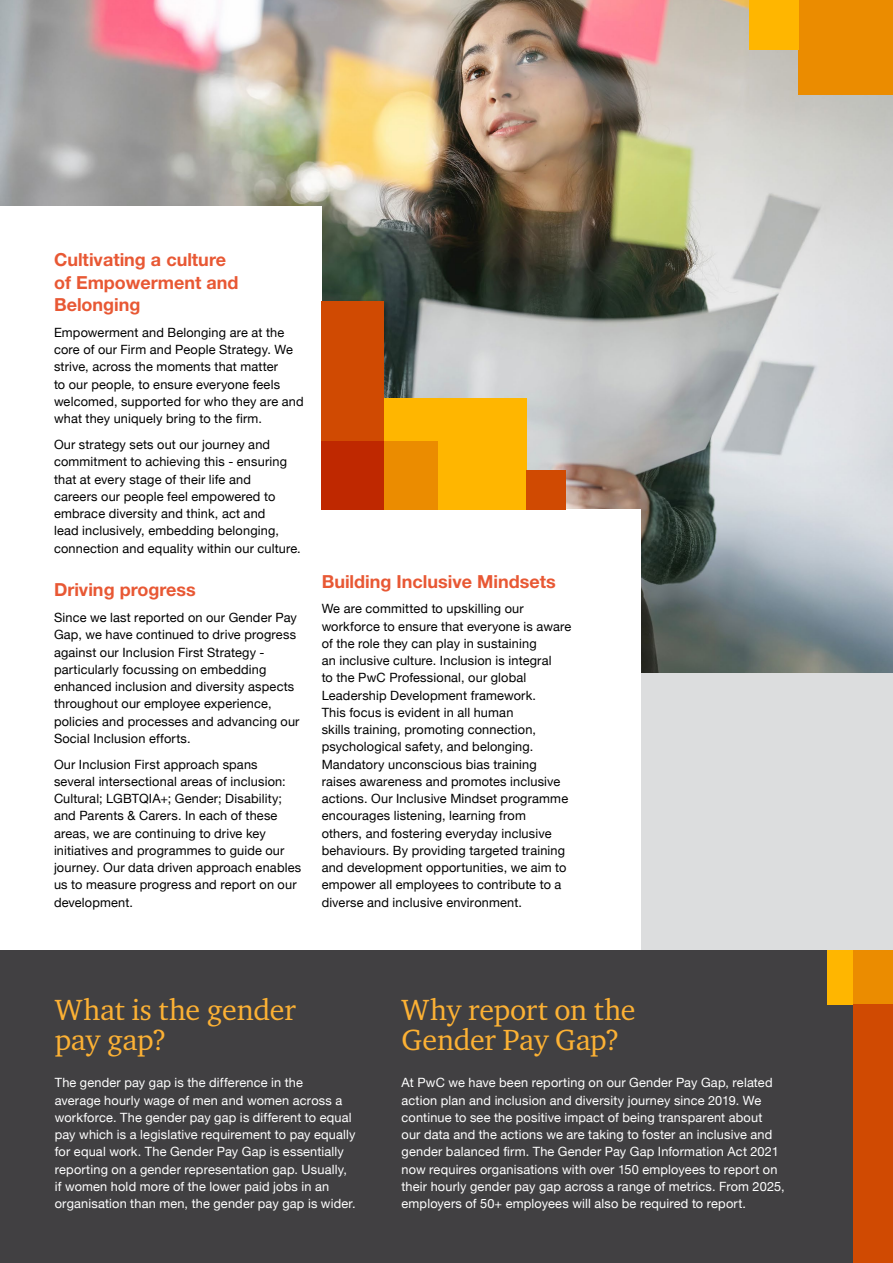
<style>
.page{position:relative;width:893px;height:1263px;background:#fff}
.page>*{position:absolute;margin:0;border:0;box-sizing:border-box;transform-origin:0 0}
.t1{font:30px/30px "Charter ITC Pro";letter-spacing:-.01em;color:#fcb134}
.t2{font:700 18px/22.5px "Helvetica Neue LT Std";color:#e85834}
.body{font:12.75px/17.2px "Helvetica Neue";letter-spacing:.015em;color:#000}
.body_white{font:12.75px/17.2px "Helvetica Neue";letter-spacing:.015em;color:#fff}
</style>
<div class="page">
<div style="left:0;top:0;width:893px;height:951px;background:#dcddde"></div>
<img style="left:0;top:0;width:893px;height:673px">
<div style="left:0;top:510px;width:641px;height:536px;background:#fff"></div>
<div style="left:0;top:207px;width:322px;height:545px;background:#fff"></div>
<div style="left:0;top:951px;width:893px;height:312px;background:#414042"></div>
<div style="left:322px;top:301px;width:62px;height:209px;background:#d04a02"></div>
<div style="left:384px;top:398px;width:142px;height:112px;background:#ffb600"></div>
<div style="left:384px;top:441px;width:53px;height:69px;background:#eb8c00"></div>
<div style="left:322px;top:441px;width:62px;height:69px;background:#bf2800"></div>
<div style="left:526px;top:470px;width:40px;height:40px;background:#d04a02"></div>
<div style="left:799px;top:0;width:94px;height:94px;background:#eb8c00"></div>
<div style="left:750px;top:0;width:49px;height:49px;background:#ffb600"></div>
<div style="left:827px;top:951px;width:66px;height:54px;background:#ffb600"></div>
<div style="left:854px;top:951px;width:39px;height:54px;background:#eb8c00"></div>
<div style="left:854px;top:1005px;width:39px;height:258px;background:#d04a02"></div>
<p class="t2" style="left:54px;top:248px;width:186px">Cultivating a culture of Empowerment and<br>Belonging</p>
<p class="body" style="left:54px;top:325px;width:251px">Empowerment and Belonging are at the core of our Firm and People Strategy. We strive, across the moments that matter<br>to our people, to ensure everyone feels welcomed, supported for who they are and what they uniquely bring to the firm.</p>
<p class="body" style="left:54px;top:437px;width:248px">Our strategy sets out our journey and commitment to achieving this - ensuring that at every stage of their life and<br>careers our people feel empowered to embrace diversity and think, act and<br>lead inclusively, embedding belonging, connection and equality within our culture.</p>
<p class="t2" style="left:54px;top:578px;width:143px">Driving progress</p>
<p class="body" style="left:54px;top:610px;width:247px">Since we last reported on our Gender Pay Gap, we have continued to drive progress against our Inclusion First Strategy - particularly focussing on embedding enhanced inclusion and diversity aspects throughout our employee experience, policies and processes and advancing our Social Inclusion efforts.</p>
<p class="body" style="left:54px;top:756px;width:249px">Our Inclusion First approach spans several intersectional areas of inclusion:<br>Cultural; LGBTQIA+; Gender; Disability; and Parents &amp; Carers. In each of these areas, we are continuing to drive key initiatives and programmes to guide our journey. Our data driven approach enables us to measure progress and report on our development.</p>
<p class="t2" style="left:322px;top:569px;width:236px">Building Inclusive Mindsets</p>
<p class="body" style="left:322px;top:601px;width:251px">We are committed to upskilling our workforce to ensure that everyone is aware of the role they can play in sustaining<br>an inclusive culture. Inclusion is integral<br>to the PwC Professional, our global Leadership Development framework.<br>This focus is evident in all human<br>skills training, promoting connection, psychological safety, and belonging.<br>Mandatory unconscious bias training raises awareness and promotes inclusive actions. Our Inclusive Mindset programme encourages listening, learning from<br>others, and fostering everyday inclusive behaviours. By providing targeted training and development opportunities, we aim to empower all employees to contribute to a diverse and inclusive environment.</p>
<p class="t1" style="left:55px;top:994px;width:243px">What is the gender pay gap?</p>
<p class="body_white" style="left:55px;top:1075px;width:302px">The gender pay gap is the difference in the<br>average hourly wage of men and women across a workforce. The gender pay gap is different to equal pay which is a legislative requirement to pay equally for equal work. The Gender Pay Gap is essentially reporting on a gender representation gap. Usually, if women hold more of the lower paid jobs in an organisation than men, the gender pay gap is wider.</p>
<p class="t1" style="left:401px;top:994px;width:235px">Why report on the<br>Gender Pay Gap?</p>
<p class="body_white" style="left:401px;top:1075px;width:385px">At PwC we have been reporting on our Gender Pay Gap, related action plan and inclusion and diversity journey since 2019. We continue to see the positive impact of being transparent about<br>our data and the actions we are taking to foster an inclusive and gender balanced firm. The Gender Pay Gap Information Act 2021 now requires organisations with over 150 employees to report on their hourly gender pay gap across a range of metrics. From 2025, employers of 50+ employees will also be required to report.</p>
</div>
